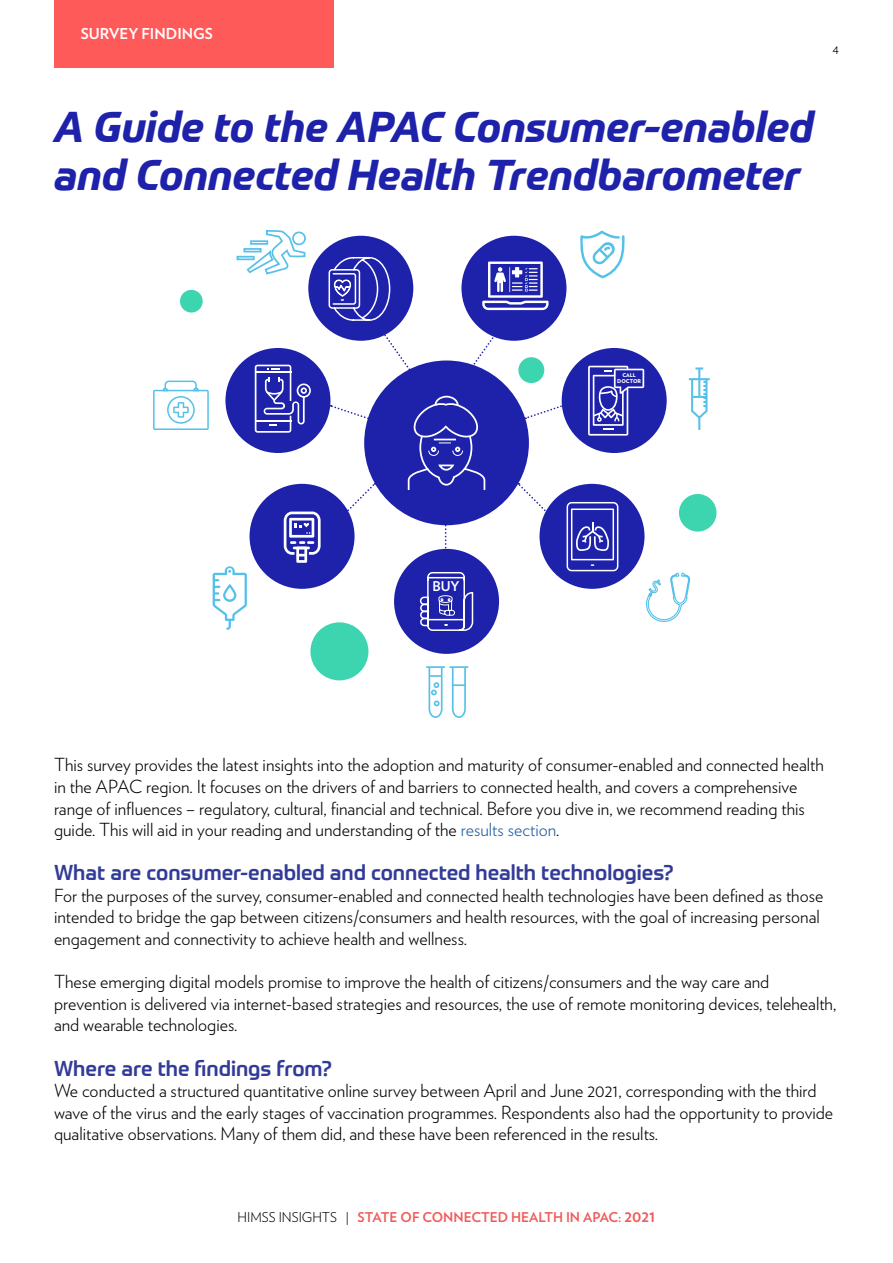
<style>
.page{position:relative;width:893px;height:1263px;background:#fff}
.page>*{position:absolute;margin:0;border:0;box-sizing:border-box;transform-origin:0 0}
.t1{font:italic 700 42px/48px "Prometo";color:#1e22aa}
.t2{font:500 21px "Prometo";color:#323b97}
.t3{font:300 18px/21.6px "Verlag";color:#000101}
.t4{font:700 15px "Verlag";color:#fff}
.t5{font:700 13.5px "Verlag";color:#f15b5c}
.t6{font:700 13.5px "Verlag";color:#fff}
.t7{font:300 13.5px "Verlag";color:#000101}
.t8{font:900 5.25px/6.3px "Verlag";color:#fff;text-align:center}
.s1{color:#215e9e}
.s2{font-weight:300;color:#000101}
.s3{font-size:16.5px}
</style>
<div class="page">
<div style="left:54px;top:0;width:280px;height:68px;background:#ff5a5a"></div>
<div style="left:364px;top:360px;width:165px;height:165px;background:#1e22aa;border-radius:50%"></div>
<div style="left:225px;top:348px;width:105px;height:105px;background:#1e22aa;border-radius:50%"></div>
<div style="left:562px;top:348px;width:105px;height:105px;background:#1e22aa;border-radius:50%"></div>
<div style="left:250px;top:484px;width:105px;height:105px;background:#1e22aa;border-radius:50%"></div>
<div style="left:539px;top:484px;width:105px;height:105px;background:#1e22aa;border-radius:50%"></div>
<div style="left:308px;top:236px;width:105px;height:105px;background:#1e22aa;border-radius:50%"></div>
<div style="left:461px;top:236px;width:105px;height:105px;background:#1e22aa;border-radius:50%"></div>
<div style="left:394px;top:549px;width:105px;height:105px;background:#1e22aa;border-radius:50%"></div>
<svg style="left:381px;top:331px;width:33px;height:45px"></svg>
<svg style="left:466px;top:331px;width:33px;height:45px"></svg>
<svg style="left:525px;top:404px;width:39px;height:15px"></svg>
<svg style="left:330px;top:404px;width:39px;height:15px"></svg>
<svg style="left:517px;top:483px;width:31px;height:31px"></svg>
<svg style="left:346px;top:483px;width:30px;height:31px"></svg>
<svg style="left:445px;top:525px;width:2px;height:24px"></svg>
<svg style="left:482px;top:261px;width:67px;height:49px"></svg>
<svg style="left:255px;top:365px;width:56px;height:68px"></svg>
<svg style="left:328px;top:257px;width:63px;height:64px"></svg>
<svg style="left:566px;top:502px;width:53px;height:70px"></svg>
<svg style="left:646px;top:572px;width:45px;height:50px"></svg>
<svg style="left:689px;top:367px;width:21px;height:63px"></svg>
<svg style="left:426px;top:666px;width:42px;height:52px"></svg>
<svg style="left:580px;top:231px;width:45px;height:47px"></svg>
<svg style="left:213px;top:566px;width:34px;height:64px"></svg>
<svg style="left:153px;top:381px;width:56px;height:49px"></svg>
<svg style="left:236px;top:230px;width:70px;height:45px"></svg>
<div style="left:180px;top:290px;width:23px;height:23px;background:#3cd5af;border-radius:50%"></div>
<div style="left:679px;top:494px;width:37px;height:37px;background:#3cd5af;border-radius:50%"></div>
<div style="left:310px;top:622px;width:58px;height:58px;background:#3cd5af;border-radius:50%"></div>
<div style="left:518px;top:357px;width:26px;height:26px;background:#3cd5af;border-radius:50%"></div>
<svg style="left:284px;top:511px;width:37px;height:52px"></svg>
<svg style="left:407px;top:395px;width:79px;height:95px"></svg>
<svg style="left:420px;top:572px;width:54px;height:59px"></svg>
<svg style="left:588px;top:366px;width:56px;height:70px"></svg>
<p class="t4" style="left:81px;top:22px;width:134px">SURVEY FINDINGS</p>
<p class="t7" style="left:832px;top:39px;width:8px">4</p>
<h1 class="t1" style="left:54px;top:103px;width:761px">A Guide to the APAC Consumer-enabled and Connected Health Trendbarometer</h1>
<p class="t8" style="left:617px;top:372px;width:25px">CALL<br>DOCTOR</p>
<p class="t6" style="left:432px;top:575px;width:29px">BUY</p>
<p class="t3" style="left:54px;top:753px;width:771px">This survey provides the latest insights into the adoption and maturity of consumer-enabled and connected health in the APAC region. It focuses on the drivers of and barriers to connected health, and covers a comprehensive range of influences – regulatory, cultural, financial and technical. Before you dive in, we recommend reading this guide. This will aid in your reading and understanding of the <span class="s1">results section</span>.</p>
<p class="t2" style="left:54px;top:860px;width:621px">What are consumer-enabled and connected health technologies?</p>
<p class="t3" style="left:54px;top:883px;width:771px">For the purposes of the survey, consumer-enabled and connected health technologies have been defined as those intended to bridge the gap between citizens/consumers and health resources, with the goal of increasing personal engagement and connectivity to achieve health and wellness.</p>
<p class="t3" style="left:54px;top:970px;width:784px">These emerging digital models promise to improve the health of citizens/consumers and the way care and prevention is delivered via internet-based strategies and resources, the use of remote monitoring devices, telehealth, and wearable technologies.</p>
<p class="t2" style="left:54px;top:1055px;width:279px">Where are the findings from?</p>
<p class="t3" style="left:54px;top:1079px;width:781px">We conducted a structured quantitative online survey between April and June 2021, corresponding with the third wave of the virus and the early stages of vaccination programmes. Respondents also had the opportunity to provide qualitative observations. Many of them did, and these have been referenced in the results.</p>
<p class="t5" style="left:238px;top:1207px;width:419px"><span class="s2">HIMSS INSIGHTS |</span> STATE OF CONNECTED HEALTH IN APAC: <span class="s3">2021</span></p>
</div>
